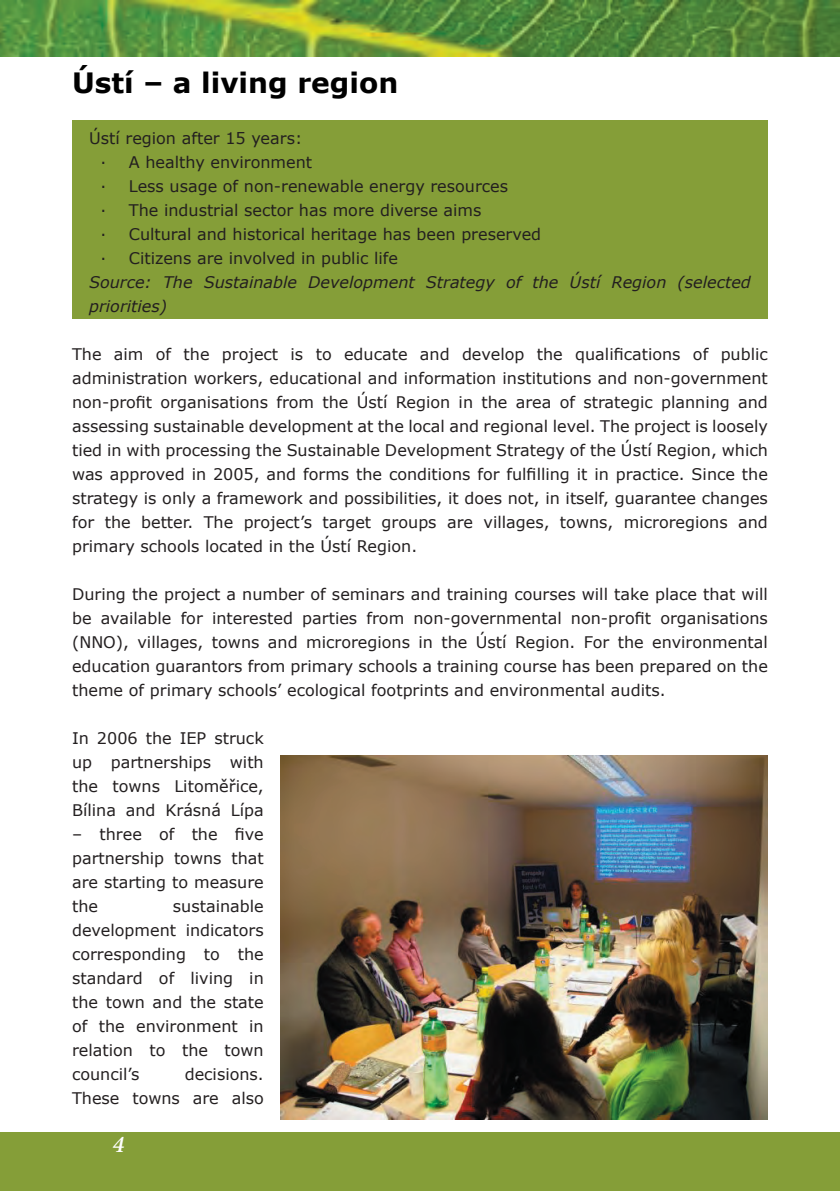
<style>
.page{position:relative;width:840px;height:1191px;background:#fff}
.page>*{position:absolute;margin:0;border:0;box-sizing:border-box;transform-origin:0 0}
.t1{font:700 28px "Verdana";color:#000}
.t2{font:italic 600 24px "Minion Pro";color:#fff}
.t3{font:16px/24px "Verdana";color:#231f20;text-align:justify}
.t4{font:italic 16px/24px "Verdana";color:#231f20}
</style>
<div class="page">
<div style="left:0;top:1132px;width:839px;height:59px;background:#859e38"></div>
<img style="left:0;top:0;width:839px;height:56px">
<div style="left:72px;top:120px;width:695px;height:198px;background:#859e38"></div>
<img style="left:281px;top:755px;width:485px;height:364px">
<h1 class="t1" style="left:72px;top:65px;width:327px">Ústí – a living region</h1>
<p class="t3" style="left:100px;top:126px;width:442px;text-align:left;text-indent:-11px">Ústí region after 15 years:<br>· A healthy environment<br>· Less usage of non-renewable energy resources<br>· The industrial sector has more diverse aims<br>· Cultural and historical heritage has been preserved · Citizens are involved in public life</p>
<p class="t4" style="left:89px;top:270px;width:663px">Source: The Sustainable Development Strategy of the Ústí Region (selected priorities)</p>
<p class="t3" style="left:72px;top:342px;width:697px">The aim of the project is to educate and develop the qualifications of public administration workers, educational and information institutions and non-government non-profit organisations from the Ústí Region in the area of strategic planning and assessing sustainable development at the local and regional level. The project is loosely tied in with processing the Sustainable Development Strategy of the Ústí Region, which was approved in 2005, and forms the conditions for fulfilling it in practice. Since the strategy is only a framework and possibilities, it does not, in itself, guarantee changes for the better. The project’s target groups are villages, towns, microregions and primary schools located in the Ústí Region.</p>
<p class="t3" style="left:72px;top:582px;width:697px">During the project a number of seminars and training courses will take place that will be available for interested parties from non-governmental non-profit organisations (NNO), villages, towns and microregions in the Ústí Region. For the environmental education guarantors from primary schools a training course has been prepared on the theme of primary schools’ ecological footprints and environmental audits.</p>
<p class="t3" style="left:72px;top:726px;width:193px">In 2006 the IEP struck up partnerships with the towns Litoměřice, Bílina and Krásná Lípa</p>
<p class="t3" style="left:72px;top:822px;width:193px">– three of the five partnership towns that are starting to measure the</p>
<p class="t3" style="left:72px;top:894px;width:193px;text-indent:101px">sustainable development indicators corresponding to the standard of living in the town and the state of the environment in relation to the town council’s</p>
<p class="t3" style="left:72px;top:1062px;width:193px;text-align:right">decisions.<br>These towns are also</p>
<h2 class="t2" style="left:112px;top:1130px;width:13px">4</h2>
</div>
